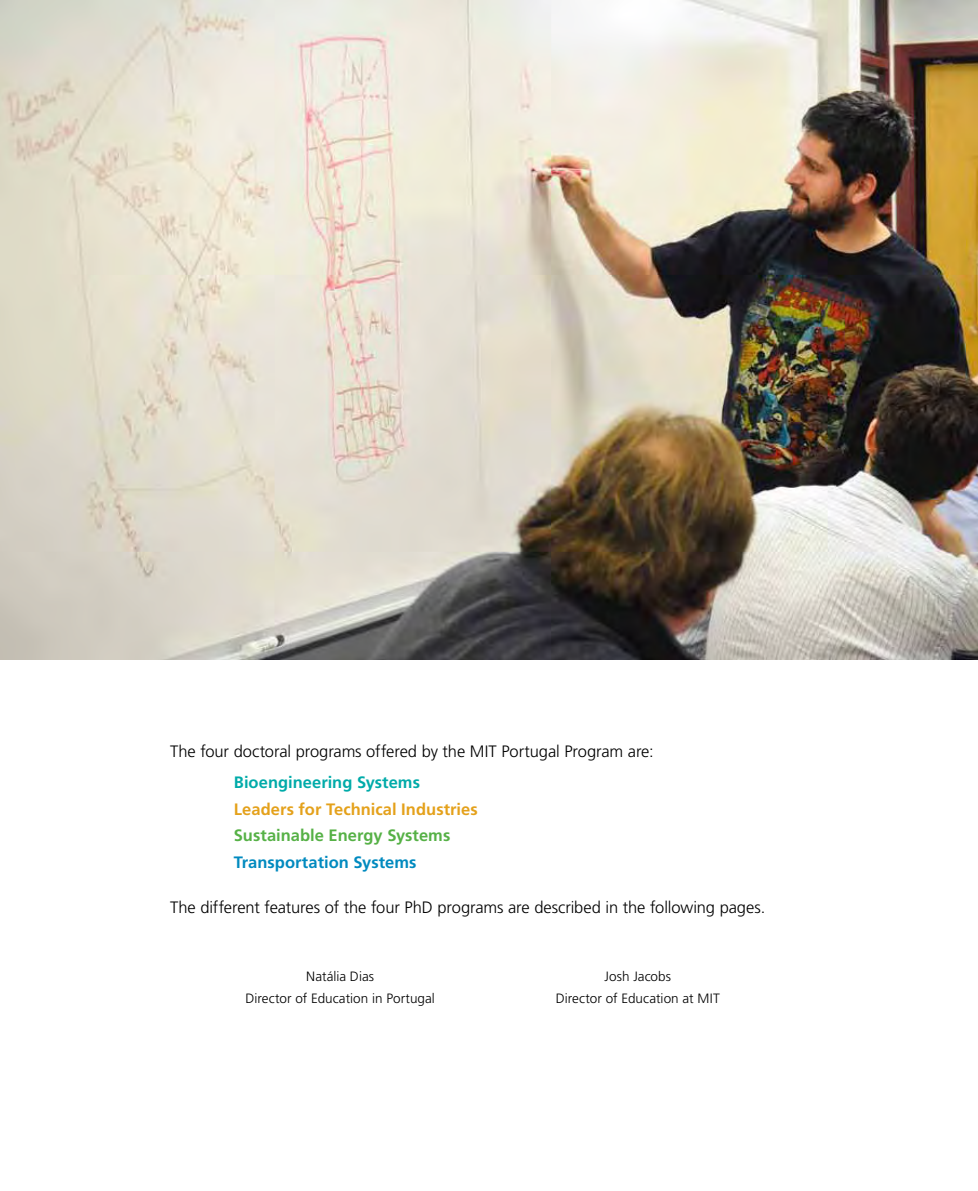
<style>
.page{position:relative;width:978px;height:1191px;background:#fff}
.page>*{position:absolute;margin:0;border:0;box-sizing:border-box;transform-origin:0 0}
.t1{font:300 16.5px "Frutiger LT Std";letter-spacing:-.005em;color:#000}
.t2{font:700 16.5px "Frutiger LT Std";color:#e4a11b}
.t3{font:700 16.5px "Frutiger LT Std";color:#56b146}
.t4{font:700 16.5px "Frutiger LT Std";color:#00aba9}
.t5{font:700 16.5px "Frutiger LT Std";color:#008abf}
.t6{font:300 13.5px "Frutiger LT Std";letter-spacing:.005em;color:#000}
</style>
<div class="page">
<img style="left:0;top:0;width:978px;height:659px">
<p class="t1" style="left:170px;top:741px;width:485px">The four doctoral programs offered by the MIT Portugal Program are:</p>
<p class="t4" style="left:234px;top:772px;width:188px">Bioengineering Systems</p>
<p class="t2" style="left:234px;top:799px;width:245px">Leaders for Technical Industries</p>
<p class="t3" style="left:234px;top:826px;width:218px">Sustainable Energy Systems</p>
<p class="t5" style="left:234px;top:852px;width:184px">Transportation Systems</p>
<p class="t1" style="left:170px;top:898px;width:597px">The different features of the four PhD programs are described in the following pages.</p>
<p class="t6" style="left:306px;top:968px;width:69px">Natália Dias</p>
<p class="t6" style="left:605px;top:968px;width:68px">Josh Jacobs</p>
<p class="t6" style="left:245px;top:990px;width:191px">Director of Education in Portugal</p>
<p class="t6" style="left:556px;top:990px;width:165px">Director of Education at MIT</p>
</div>
